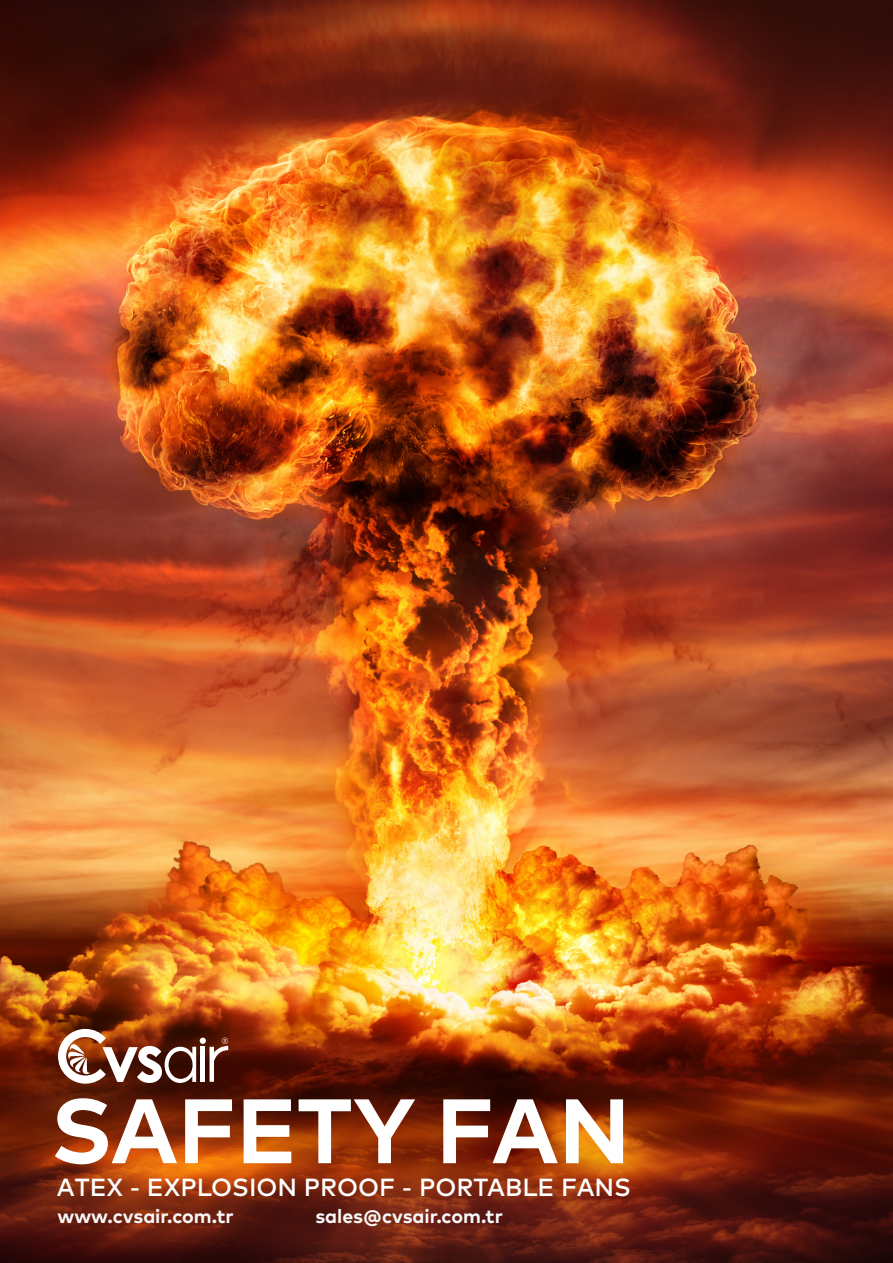
<style>
.page{position:relative;width:893px;height:1263px;background:#fff}
.page>*{position:absolute;margin:0;border:0;box-sizing:border-box;transform-origin:0 0}
.t1{font:700 91.2px "Mark Pro";color:#fff}
.t2{font:500 24.75px "Mark Pro";color:#fff}
.t3{font:700 19.5px "Mark Pro";color:#f9f9f9}
</style>
<div class="page">
<img style="left:0;top:0;width:893px;height:1263px">
<svg style="left:58px;top:1029px;width:170px;height:55px"></svg>
<h1 class="t1" style="left:51px;top:1062px;width:581px">SAFETY FAN</h1>
<p class="t2" style="left:57px;top:1169px;width:576px">ATEX - EXPLOSION PROOF - PORTABLE FANS</p>
<p class="t3" style="left:58px;top:1202px;width:178px">www.cvsair.com.tr</p>
<p class="t3" style="left:315px;top:1202px;width:189px">sales@cvsair.com.tr</p>
</div>
